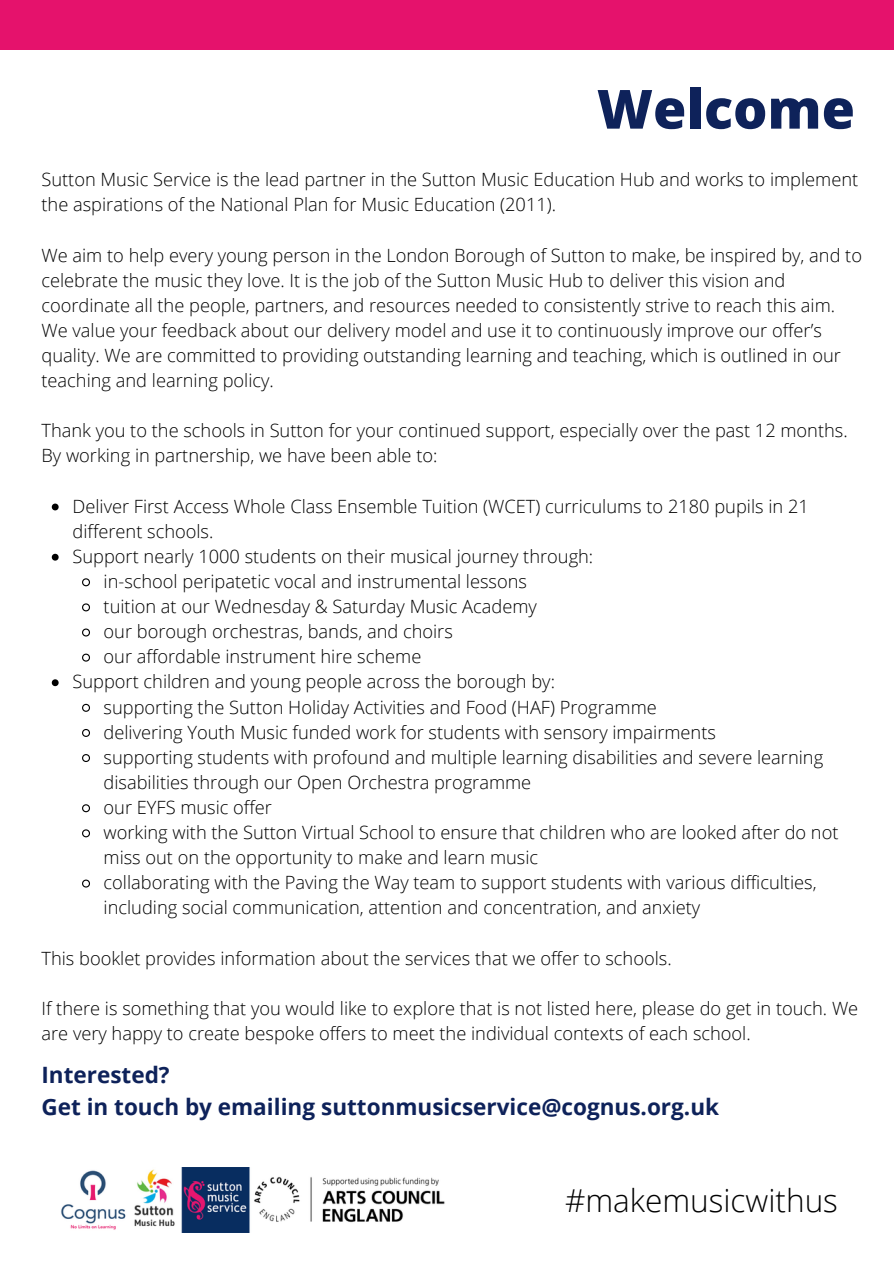
<style>
.page{position:relative;width:894px;height:1264px;background:#fff}
.page>*{position:absolute;margin:0;border:0;box-sizing:border-box;transform-origin:0 0}
.t1{font:800 54px "Open Sans";color:#0e225a}
.t2{font:300 31.5px "Open Sans";color:#000}
.t3{font:700 22.5px "Open Sans";color:#0e225a}
.t4{font:300 18.3px/25px "Open Sans";color:#000}
</style>
<div class="page">
<img style="left:61px;top:1167px;width:384px;height:65px">
<div style="left:0;top:0;width:893px;height:50px;background:#e5126c"></div>
<svg style="left:52px;top:503px;width:7px;height:7px"></svg>
<svg style="left:52px;top:554px;width:7px;height:6px"></svg>
<svg style="left:82px;top:578px;width:8px;height:9px"></svg>
<svg style="left:82px;top:603px;width:8px;height:9px"></svg>
<svg style="left:82px;top:628px;width:8px;height:9px"></svg>
<svg style="left:82px;top:653px;width:8px;height:9px"></svg>
<svg style="left:52px;top:679px;width:7px;height:7px"></svg>
<svg style="left:82px;top:703px;width:8px;height:9px"></svg>
<svg style="left:82px;top:729px;width:8px;height:8px"></svg>
<svg style="left:82px;top:754px;width:8px;height:8px"></svg>
<svg style="left:82px;top:804px;width:8px;height:9px"></svg>
<svg style="left:82px;top:829px;width:8px;height:9px"></svg>
<svg style="left:82px;top:879px;width:8px;height:9px"></svg>
<p class="t1" style="left:596px;top:71px;width:260px">Welcome</p>
<p class="t4" style="left:41px;top:167px;width:818px">Sutton Music Service is the lead partner in the Sutton Music Education Hub and works to implement the aspirations of the National Plan for Music Education (2011).</p>
<p class="t4" style="left:41px;top:242px;width:821px">We aim to help every young person in the London Borough of Sutton to make, be inspired by, and to celebrate the music they love. It is the job of the Sutton Music Hub to deliver this vision and coordinate all the people, partners, and resources needed to consistently strive to reach this aim.</p>
<p class="t4" style="left:41px;top:317px;width:800px">We value your feedback about our delivery model and use it to continuously improve our offer’s quality. We are committed to providing outstanding learning and teaching, which is outlined in our teaching and learning policy.</p>
<p class="t4" style="left:41px;top:418px;width:807px">Thank you to the schools in Sutton for your continued support, especially over the past 12 months.<br>By working in partnership, we have been able to:</p>
<p class="t4" style="left:72px;top:493px;width:737px">Deliver First Access Whole Class Ensemble Tuition (WCET) curriculums to 2180 pupils in 21 different schools.</p>
<p class="t4" style="left:72px;top:543px;width:522px">Support nearly 1000 students on their musical journey through:</p>
<p class="t4" style="left:104px;top:568px;width:425px">in-school peripatetic vocal and instrumental lessons</p>
<p class="t4" style="left:104px;top:593px;width:434px">tuition at our Wednesday &amp; Saturday Music Academy</p>
<p class="t4" style="left:104px;top:618px;width:350px">our borough orchestras, bands, and choirs</p>
<p class="t4" style="left:104px;top:643px;width:319px">our affordable instrument hire scheme</p>
<p class="t4" style="left:72px;top:668px;width:484px">Support children and young people across the borough by:</p>
<p class="t4" style="left:104px;top:694px;width:554px">supporting the Sutton Holiday Activities and Food (HAF) Programme</p>
<p class="t4" style="left:104px;top:719px;width:613px">delivering Youth Music funded work for students with sensory impairments</p>
<p class="t4" style="left:104px;top:744px;width:721px">supporting students with profound and multiple learning disabilities and severe learning disabilities through our Open Orchestra programme</p>
<p class="t4" style="left:104px;top:794px;width:170px">our EYFS music offer</p>
<p class="t4" style="left:104px;top:819px;width:736px">working with the Sutton Virtual School to ensure that children who are looked after do not miss out on the opportunity to make and learn music</p>
<p class="t4" style="left:104px;top:869px;width:714px">collaborating with the Paving the Way team to support students with various difficulties, including social communication, attention and concentration, and anxiety</p>
<p class="t4" style="left:41px;top:944px;width:631px">This booklet provides information about the services that we offer to schools.</p>
<p class="t4" style="left:41px;top:995px;width:818px">If there is something that you would like to explore that is not listed here, please do get in touch. We are very happy to create bespoke offers to meet the individual contexts of each school.</p>
<p class="t3" style="left:41px;top:1059px;width:130px">Interested?</p>
<p class="t3" style="left:41px;top:1090px;width:679px">Get in touch by emailing suttonmusicservice@cognus.org.uk</p>
<p class="t2" style="left:565px;top:1178px;width:274px">#makemusicwithus</p>
</div>
